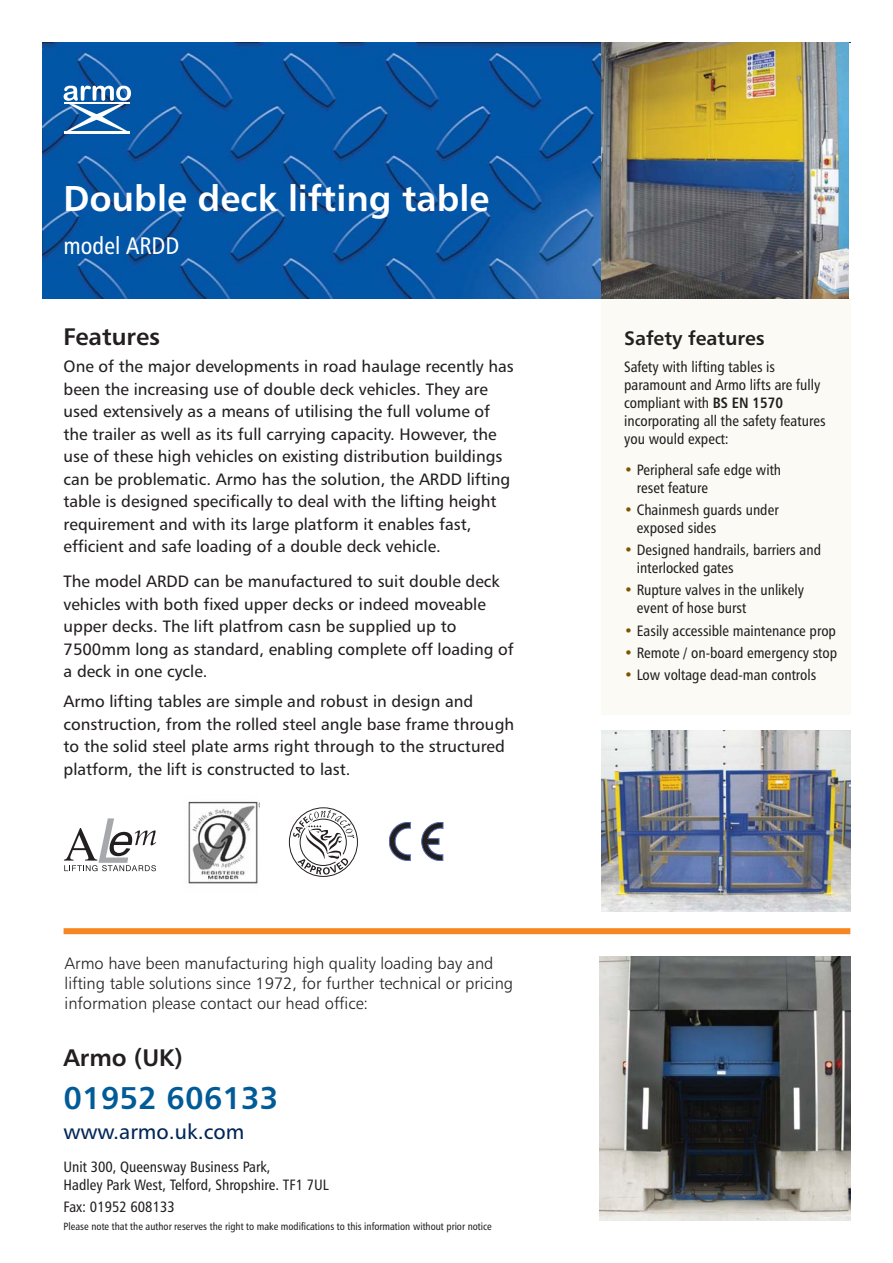
<style>
.page{position:relative;width:893px;height:1263px;background:#fff}
.page>*{position:absolute;margin:0;border:0;box-sizing:border-box;transform-origin:0 0}
.t1{font:36px "Humanist 777 BT Bold B";color:#fff}
.t2{font:31.5px "Humanist 777 BT Bold B";color:#005b97}
.t3{font:24px "Humanist 777 BT Bold B";color:#231f20}
.t4{font:24px "Humanist 777 BT Roman Condensed B";color:#fff}
.t5{font:21px "Humanist 777 BT Roman B";color:#002657}
.t6{font:19.5px "Humanist 777 BT Bold B";color:#231f20}
.t7{font:16.5px/22.5px "Humanist 777 BT Roman B";color:#231f20}
.t8{font:16.5px/19.8px "Humanist 777 BT Light B";color:#231f20}
.t9{font:15px/18px "Humanist 777 BT Roman Condensed B";color:#231f20}
.t10{font:10.5px "Humanist 777 BT Roman Condensed B";color:#231f20}
.s1{font-family:"Humanist 777 BT Bold Condensed B"}
.s2{color:#795600}
</style>
<div class="page">
<div style="left:601px;top:171px;width:249px;height:543px;background:#fcfaf5"></div>
<img style="left:42px;top:43px;width:559px;height:256px">
<div style="left:64px;top:928px;width:786px;height:6px;background:#f6861f"></div>
<img style="left:601px;top:43px;width:248px;height:256px">
<hr style="left:64px;top:131px;width:65px;height:3px;background:#fff">
<svg style="left:64px;top:86px;width:67px;height:45px"></svg>
<div style="left:289px;top:807px;width:69px;height:70px;border:1px solid #231f20;border-radius:50%"></div>
<svg style="left:293px;top:810px;width:61px;height:65px"></svg>
<svg style="left:422px;top:822px;width:21px;height:39px"></svg>
<svg style="left:389px;top:822px;width:21px;height:39px"></svg>
<img style="left:188px;top:801px;width:71px;height:83px">
<svg style="left:64px;top:818px;width:92px;height:53px"></svg>
<img style="left:601px;top:731px;width:249px;height:181px">
<img style="left:599px;top:957px;width:251px;height:263px">
<h1 class="t1" style="left:64px;top:184px;width:427px">Double deck lifting table</h1>
<h3 class="t4" style="left:64px;top:236px;width:118px">model ARDD</h3>
<h3 class="t3" style="left:64px;top:328px;width:98px">Features</h3>
<p class="t7" style="left:64px;top:357px;width:452px">One of the major developments in road haulage recently has been the increasing use of double deck vehicles. They are used extensively as a means of utilising the full volume of the trailer as well as its full carrying capacity. However, the use of these high vehicles on existing distribution buildings can be problematic. Armo has the solution, the ARDD lifting table is designed specifically to deal with the lifting height requirement and with its large platform it enables fast, efficient and safe loading of a double deck vehicle.</p>
<p class="t7" style="left:64px;top:572px;width:452px">The model ARDD can be manufactured to suit double deck vehicles with both fixed upper decks or indeed moveable upper decks. The lift platfrom casn be supplied up to 7500mm long as standard, enabling complete off loading of a deck in one cycle.</p>
<p class="t7" style="left:64px;top:692px;width:452px">Armo lifting tables are simple and robust in design and construction, from the rolled steel angle base frame through to the solid steel plate arms right through to the structured platform, the lift is constructed to last.</p>
<p class="t8" style="left:65px;top:955px;width:450px">Armo have been manufacturing high quality loading bay and lifting table solutions since 1972, for further technical or pricing information please contact our head office:</p>
<h3 class="t3" style="left:64px;top:1048px;width:121px">Armo (UK)</h3>
<h2 class="t2" style="left:64px;top:1085px;width:216px">01952 606133</h2>
<p class="t5" style="left:64px;top:1123px;width:182px">www.armo.uk.com</p>
<p class="t9" style="left:64px;top:1159px;width:267px">Unit 300, Queensway Business Park,<br>Hadley Park West, Telford, Shropshire. TF1 7UL</p>
<p class="t9" style="left:64px;top:1199px;width:113px">Fax: 01952 608133</p>
<p class="t10" style="left:64px;top:1222px;width:430px">Please note that the author reserves the right to make modifications to this information without prior notice</p>
<p class="t6" style="left:624px;top:331px;width:142px">Safety features</p>
<p class="t9" style="left:624px;top:359px;width:203px">Safety with lifting tables is paramount and Armo lifts are fully compliant with <span class="s1">BS EN 1570 </span>incorporating all the safety features you would expect:</p>
<p class="t9" style="left:637px;top:462px;width:146px;text-indent:-13px"><span class="s2">•</span> Peripheral safe edge with reset feature</p>
<p class="t9" style="left:637px;top:502px;width:143px;text-indent:-13px"><span class="s2">•</span> Chainmesh guards under exposed sides</p>
<p class="t9" style="left:637px;top:542px;width:186px;text-indent:-13px"><span class="s2">•</span> Designed handrails, barriers and interlocked gates</p>
<p class="t9" style="left:637px;top:582px;width:169px;text-indent:-13px"><span class="s2">•</span> Rupture valves in the unlikely event of hose burst</p>
<p class="t9" style="left:624px;top:623px;width:213px"><span class="s2">•</span> Easily accessible maintenance prop</p>
<p class="t9" style="left:624px;top:645px;width:215px"><span class="s2">•</span> Remote / on-board emergency stop</p>
<p class="t9" style="left:624px;top:667px;width:194px"><span class="s2">•</span> Low voltage dead-man controls</p>
</div>
